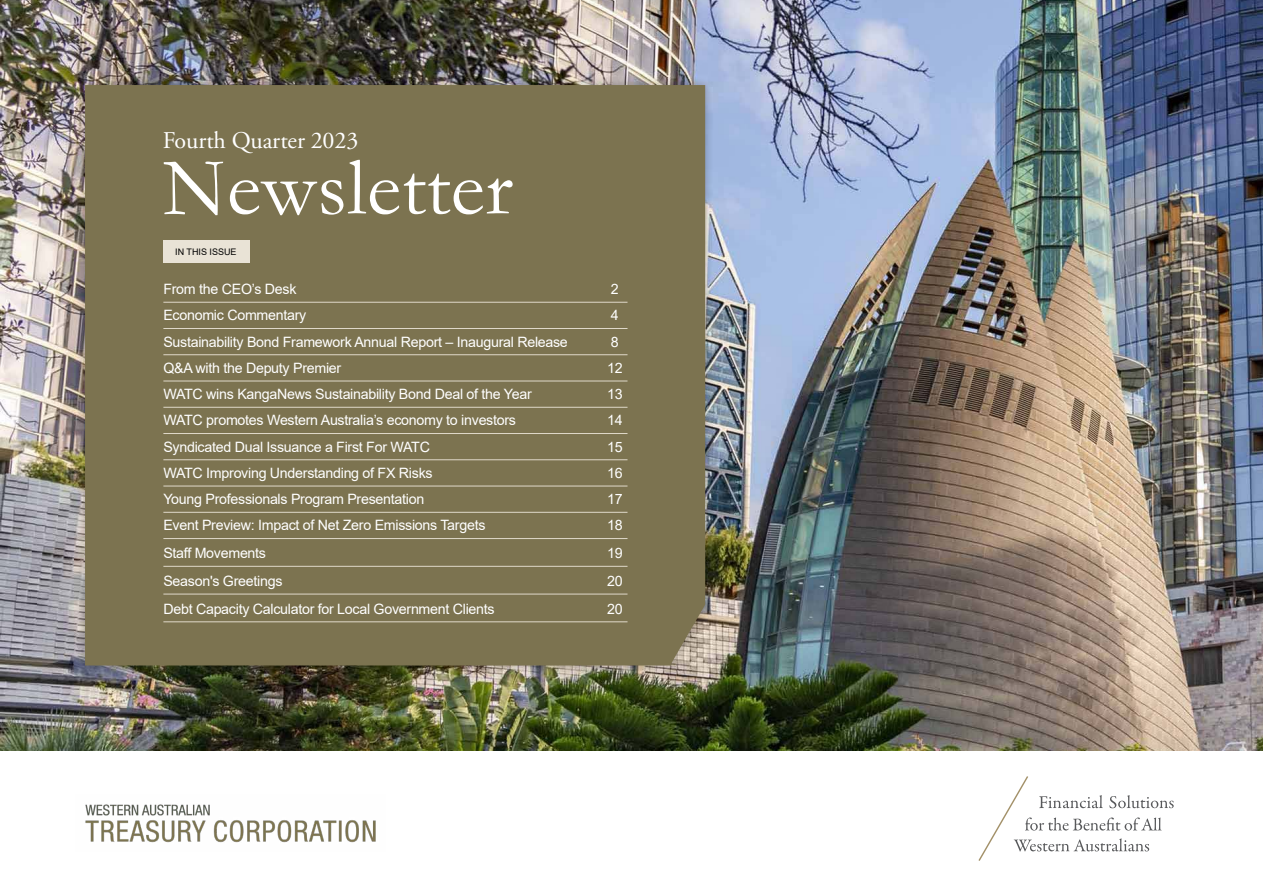
<style>
.page{position:relative;width:1263px;height:893px;background:#fff}
.page>*{position:absolute;margin:0;border:0;box-sizing:border-box;transform-origin:0 0}
.t1{font:82.5px "Garamond";letter-spacing:.005em;color:#fff}
.t2{font:24px "Adobe Garamond Pro";letter-spacing:-.005em;color:#fff}
.t3{font:14.25px "Arial";letter-spacing:-.02em;color:#fff}
.t4{font:9px "Arial";color:#000}
</style>
<div class="page">
<svg style="left:978px;top:776px;width:196px;height:85px"></svg>
<img style="left:85px;top:804px;width:291px;height:39px">
<img style="left:0;top:0;width:1263px;height:750px">
<div style="left:76px;top:76px;width:638px;height:599px;background:#000;opacity:.25"></div>
<div style="left:85px;top:85px;width:620px;height:580px;background:#7c7350"></div>
<hr style="left:163px;top:302px;width:464px;height:1px;background:#e0d9ca">
<hr style="left:163px;top:328px;width:464px;height:1px;background:#e0d9ca">
<hr style="left:163px;top:354px;width:464px;height:1px;background:#e0d9ca">
<hr style="left:163px;top:381px;width:464px;height:1px;background:#e0d9ca">
<hr style="left:163px;top:407px;width:464px;height:1px;background:#e0d9ca">
<hr style="left:163px;top:433px;width:464px;height:1px;background:#e0d9ca">
<hr style="left:163px;top:459px;width:464px;height:1px;background:#e0d9ca">
<hr style="left:163px;top:486px;width:464px;height:1px;background:#e0d9ca">
<hr style="left:163px;top:512px;width:464px;height:1px;background:#e0d9ca">
<hr style="left:163px;top:538px;width:464px;height:1px;background:#e0d9ca">
<hr style="left:163px;top:566px;width:464px;height:1px;background:#e0d9ca">
<hr style="left:163px;top:594px;width:464px;height:1px;background:#e0d9ca">
<hr style="left:163px;top:621px;width:464px;height:1px;background:#e0d9ca">
<div style="left:163px;top:240px;width:87px;height:23px;background:#e9e3d6"></div>
<h2 class="t2" style="left:163px;top:126px;width:197px">Fourth Quarter 2023</h2>
<h1 class="t1" style="left:163px;top:132px;width:351px">Newsletter</h1>
<p class="t4" style="left:175px;top:245px;width:63px">IN THIS ISSUE</p>
<p class="t3" style="left:163px;top:279px;width:135px">From the CEO’s Desk</p>
<p class="t3" style="left:611px;top:279px;width:9px">2</p>
<p class="t3" style="left:163px;top:306px;width:144px">Economic Commentary</p>
<p class="t3" style="left:611px;top:306px;width:9px">4</p>
<p class="t3" style="left:163px;top:332px;width:406px">Sustainability Bond Framework Annual Report – Inaugural Release</p>
<p class="t3" style="left:611px;top:332px;width:9px">8</p>
<p class="t3" style="left:163px;top:358px;width:179px">Q&amp;A with the Deputy Premier</p>
<p class="t3" style="left:607px;top:358px;width:17px">12</p>
<p class="t3" style="left:163px;top:384px;width:370px">WATC wins KangaNews Sustainability Bond Deal of the Year</p>
<p class="t3" style="left:607px;top:384px;width:17px">13</p>
<p class="t3" style="left:163px;top:411px;width:354px">WATC promotes Western Australia’s economy to investors</p>
<p class="t3" style="left:607px;top:411px;width:17px">14</p>
<p class="t3" style="left:163px;top:437px;width:268px">Syndicated Dual Issuance a First For WATC</p>
<p class="t3" style="left:607px;top:437px;width:17px">15</p>
<p class="t3" style="left:163px;top:463px;width:271px">WATC Improving Understanding of FX Risks</p>
<p class="t3" style="left:607px;top:463px;width:17px">16</p>
<p class="t3" style="left:163px;top:489px;width:262px">Young Professionals Program Presentation</p>
<p class="t3" style="left:607px;top:489px;width:17px">17</p>
<p class="t3" style="left:163px;top:516px;width:324px">Event Preview: Impact of Net Zero Emissions Targets</p>
<p class="t3" style="left:607px;top:516px;width:17px">18</p>
<p class="t3" style="left:163px;top:543px;width:104px">Staff Movements</p>
<p class="t3" style="left:607px;top:543px;width:17px">19</p>
<p class="t3" style="left:163px;top:571px;width:121px">Season's Greetings</p>
<p class="t3" style="left:607px;top:571px;width:17px">20</p>
<p class="t3" style="left:163px;top:599px;width:333px">Debt Capacity Calculator for Local Government Clients</p>
<p class="t3" style="left:607px;top:599px;width:17px">20</p>
</div>
